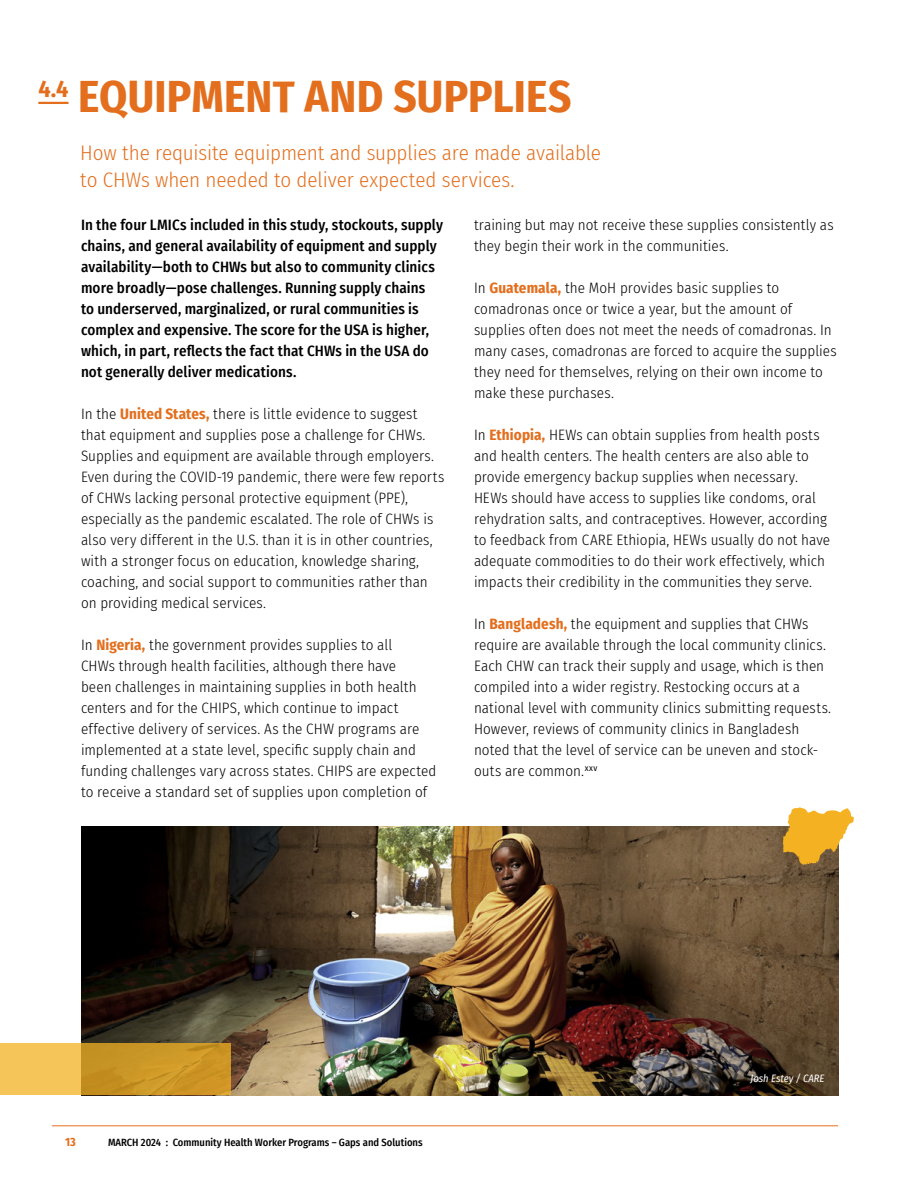
<style>
.page{position:relative;width:918px;height:1188px;background:#fff}
.page>*{position:absolute;margin:0;border:0;box-sizing:border-box;transform-origin:0 0}
.Title_Care{font:700 45px "Fira Sans Condensed";letter-spacing:.005em;color:#e36f1e}
.Title_Care-2{font:700 24px "Fira Sans Condensed";color:#e36f1e}
.Subhead18{font:300 21px/27px "Fira Sans Condensed";letter-spacing:-.005em;color:#e36f1e}
.Body{font:300 15px/21px "Fira Sans Condensed";letter-spacing:.005em;color:#000}
.Body-2{font:500 15px/21px "Fira Sans Condensed";letter-spacing:.005em;color:#000}
.t1{font:700 12px "Fira Sans Condensed";color:#e36f1e}
.t2{font:500 10.5px "Fira Sans Condensed";color:#000}
.t3{font:italic 10.5px "Fira Sans Condensed";color:#fff}
.s1{font-weight:700;color:#e36f1e}
</style>
<div class="page">
<hr style="left:52px;top:1125px;width:786px;height:1px;background:#e36f1e">
<img style="left:81px;top:826px;width:757px;height:269px">
<svg style="left:783px;top:807px;width:71px;height:58px"></svg>
<svg style="left:0;top:1043px;width:231px;height:52px;background:#d9a537"></svg>
<hr style="left:38px;top:102px;width:30px;height:2px;background:#e36f1e">
<p class="Title_Care-2" style="left:38px;top:68px;width:32px">4.4</p>
<p class="Title_Care" style="left:78px;top:59px;width:495px">EQUIPMENT AND SUPPLIES</p>
<p class="Subhead18" style="left:80px;top:139px;width:522px">How the requisite equipment and supplies are made available to CHWs when needed to deliver expected services.</p>
<p class="Body-2" style="left:81px;top:214px;width:364px">In the four LMICs included in this study, stockouts, supply chains, and general availability of equipment and supply availability—both to CHWs but also to community clinics more broadly—pose challenges. Running supply chains<br>to underserved, marginalized, or rural communities is complex and expensive. The score for the USA is higher, which, in part, reflects the fact that CHWs in the USA do not generally deliver medications.</p>
<p class="Body" style="left:81px;top:403px;width:365px">In the <span class="s1">United States,</span> there is little evidence to suggest that equipment and supplies pose a challenge for CHWs.<br>Supplies and equipment are available through employers.<br>Even during the COVID-19 pandemic, there were few reports of CHWs lacking personal protective equipment (PPE), especially as the pandemic escalated. The role of CHWs is also very different in the U.S. than it is in other countries, with a stronger focus on education, knowledge sharing, coaching, and social support to communities rather than on providing medical services.</p>
<p class="Body" style="left:81px;top:634px;width:357px">In <span class="s1">Nigeria,</span> the government provides supplies to all<br>CHWs through health facilities, although there have<br>been challenges in maintaining supplies in both health centers and for the CHIPS, which continue to impact effective delivery of services. As the CHW programs are implemented at a state level, specific supply chain and funding challenges vary across states. CHIPS are expected to receive a standard set of supplies upon completion of</p>
<p class="Body" style="left:474px;top:214px;width:361px">training but may not receive these supplies consistently as they begin their work in the communities.</p>
<p class="Body" style="left:474px;top:277px;width:364px">In <span class="s1">Guatemala,</span> the MoH provides basic supplies to comadronas once or twice a year, but the amount of supplies often does not meet the needs of comadronas. In many cases, comadronas are forced to acquire the supplies they need for themselves, relying on their own income to make these purchases.</p>
<p class="Body" style="left:474px;top:424px;width:358px">In <span class="s1">Ethiopia,</span> HEWs can obtain supplies from health posts and health centers. The health centers are also able to provide emergency backup supplies when necessary.<br>HEWs should have access to supplies like condoms, oral rehydration salts, and contraceptives. However, according to feedback from CARE Ethiopia, HEWs usually do not have adequate commodities to do their work effectively, which impacts their credibility in the communities they serve.</p>
<p class="Body" style="left:474px;top:613px;width:359px">In <span class="s1">Bangladesh,</span> the equipment and supplies that CHWs require are available through the local community clinics.<br>Each CHW can track their supply and usage, which is then compiled into a wider registry. Restocking occurs at a national level with community clinics submitting requests.<br>However, reviews of community clinics in Bangladesh noted that the level of service can be uneven and stock&shy;outs are common.<sup>xxv</sup></p>
<p class="t1" style="left:65px;top:1132px;width:12px">13</p>
<p class="t2" style="left:108px;top:1134px;width:316px">MARCH 2024 : Community Health Worker Programs – Gaps and Solutions</p>
<p class="t3" style="left:750px;top:1070px;width:76px">Josh Estey / CARE</p>
</div>
